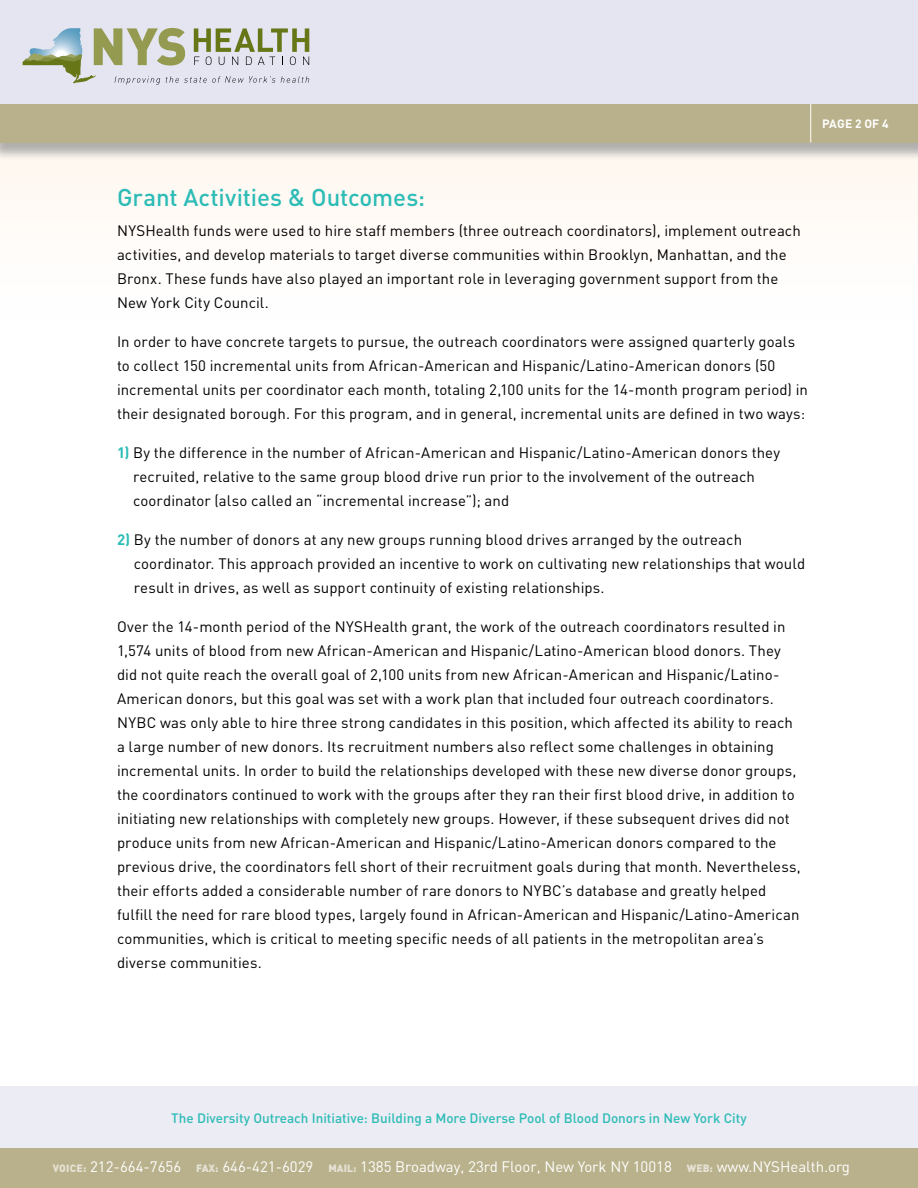
<style>
.page{position:relative;width:918px;height:1188px;background:#fff}
.page>*{position:absolute;margin:0;border:0;box-sizing:border-box;transform-origin:0 0}
.t1{font:500 24px "DIN";letter-spacing:-.005em;color:#2dbcb6}
.t2{font:15px/24px "DIN";letter-spacing:.005em;color:#000}
.t3{font:15px "DIN";color:#fff}
.t4{font:500 13.5px "DIN";color:#2dbcb6}
.t5{font:700 12px "DIN";color:#fff}
.s1{font-weight:700;color:#2dbcb6}
.s2{font-weight:900;font-size:10.5px;color:#e6e2d5}
</style>
<div class="page">
<div style="left:0;top:0;width:918px;height:106px;background:#e4e5f1"></div>
<div style="left:0;top:142px;width:918px;height:224px;background:#fffdfb"></div>
<div style="left:0;top:1086px;width:918px;height:102px;background:#ececf5"></div>
<div style="left:0;top:106px;width:918px;height:55px;background:#999;opacity:.75"></div>
<div style="left:0;top:104px;width:918px;height:38px;background:#b8b18b"></div>
<hr style="left:810px;top:104px;width:1px;height:39px;background:#fff">
<div style="left:0;top:1148px;width:918px;height:40px;background:#b8b18b"></div>
<svg style="left:23px;top:28px;width:286px;height:57px"></svg>
<p class="t5" style="left:822px;top:116px;width:68px">PAGE 2 OF 4</p>
<h1 class="t1" style="left:117px;top:181px;width:310px">Grant Activities &amp; Outcomes:</h1>
<p class="t2" style="left:117px;top:218px;width:685px">NYSHealth funds were used to hire staff members (three outreach coordinators), implement outreach activities, and develop materials to target diverse communities within Brooklyn, Manhattan, and the Bronx. These funds have also played an important role in leveraging government support from the New York City Council.</p>
<p class="t2" style="left:117px;top:329px;width:693px">In order to have concrete targets to pursue, the outreach coordinators were assigned quarterly goals to collect 150 incremental units from African-American and Hispanic/Latino-American donors (50 incremental units per coordinator each month, totaling 2,100 units for the 14-month program period) in their designated borough. For this program, and in general, incremental units are defined in two ways:</p>
<p class="t2" style="left:133px;top:440px;width:649px;text-indent:-16px"><span class="s1">1)</span> By the difference in the number of African-American and Hispanic/Latino-American donors they recruited, relative to the same group blood drive run prior to the involvement of the outreach coordinator (also called an “incremental increase”); and</p>
<p class="t2" style="left:134px;top:527px;width:673px;text-indent:-17px"><span class="s1">2)</span> By the number of donors at any new groups running blood drives arranged by the outreach coordinator. This approach provided an incentive to work on cultivating new relationships that would result in drives, as well as support continuity of existing relationships.</p>
<p class="t2" style="left:117px;top:614px;width:685px">Over the 14-month period of the NYSHealth grant, the work of the outreach coordinators resulted in 1,574 units of blood from new African-American and Hispanic/Latino-American blood donors. They did not quite reach the overall goal of 2,100 units from new African-American and Hispanic/Latino-American donors, but this goal was set with a work plan that included four outreach coordinators.<br>NYBC was only able to hire three strong candidates in this position, which affected its ability to reach a large number of new donors. Its recruitment numbers also reflect some challenges in obtaining incremental units. In order to build the relationships developed with these new diverse donor groups, the coordinators continued to work with the groups after they ran their first blood drive, in addition to initiating new relationships with completely new groups. However, if these subsequent drives did not produce units from new African-American and Hispanic/Latino-American donors compared to the previous drive, the coordinators fell short of their recruitment goals during that month. Nevertheless, their efforts added a considerable number of rare donors to NYBC’s database and greatly helped fulfill the need for rare blood types, largely found in African-American and Hispanic/Latino-American communities, which is critical to meeting specific needs of all patients in the metropolitan area’s diverse communities.</p>
<p class="t4" style="left:171px;top:1109px;width:577px">The Diversity Outreach Initiative: Building a More Diverse Pool of Blood Donors in New York City</p>
<p class="t3" style="left:53px;top:1158px;width:799px"><span class="s2">VOICE:</span> 212-664-7656 <span class="s2">FAX:</span> 646-421-6029 <span class="s2">MAIL:</span> 1385 Broadway, 23rd Floor, New York NY 10018 <span class="s2">WEB:</span> www.NYSHealth.org</p>
</div>
